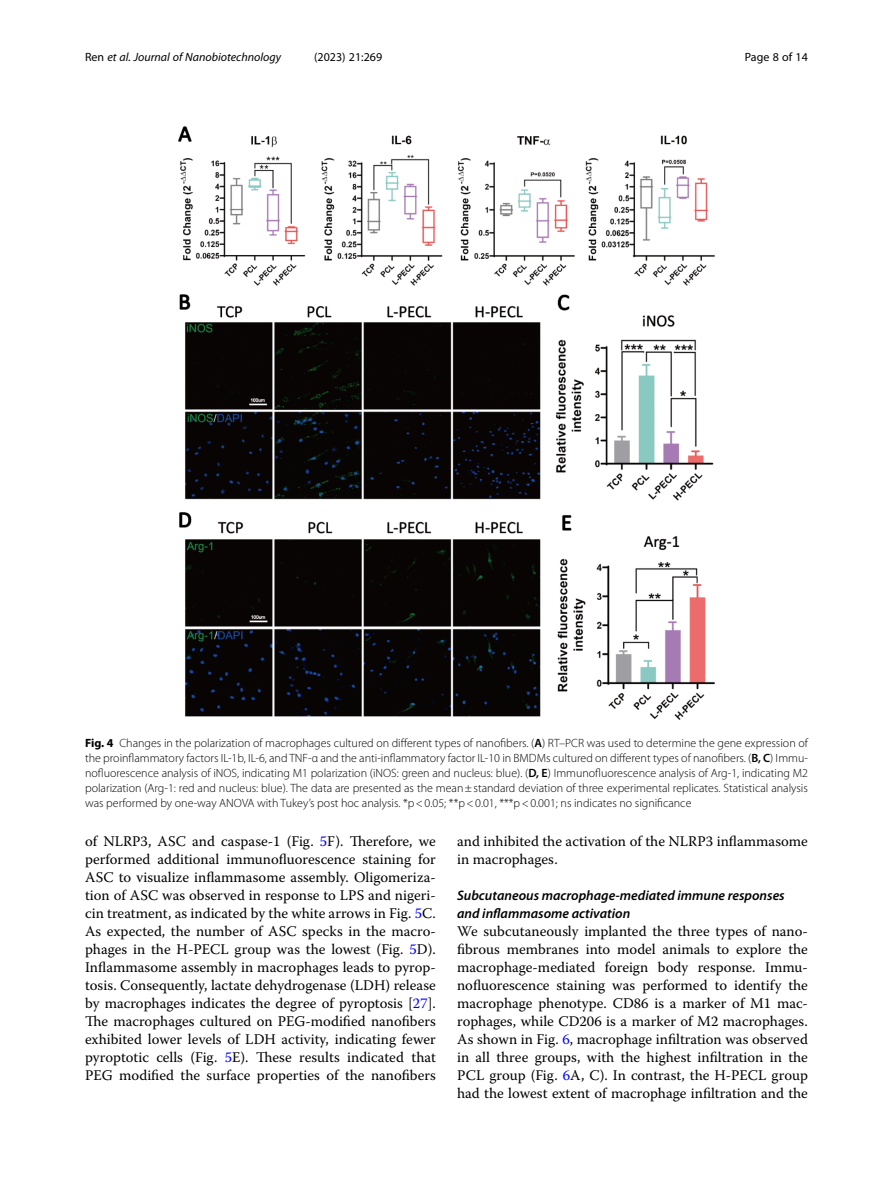
<style>
.page{position:relative;width:893px;height:1191px;background:#fff}
.page>*{position:absolute;margin:0;border:0;box-sizing:border-box;transform-origin:0 0}
.Body_Text_Indent{font:14.7px/18px "Warnock Pro";color:#000;text-align:justify}
.Body_Text{font:14.7px/18px "Warnock Pro";color:#000;text-align:justify}
.Head_2{font:italic 600 13.8px/18px "Myriad Pro";color:#000}
.Figure_Caption{font:300 12px/15px "Myriad Pro";color:#000;text-align:justify}
.t1{font:italic 12px "Myriad Pro";color:#000}
.t2{font:12px "Myriad Pro";color:#000}
.s1{font-style:normal}
.s2{font-weight:700}
.s3{font-weight:600}
.s4{color:#00f}
</style>
<div class="page">
<img style="left:178px;top:126px;width:536px;height:593px">
<p class="t1" style="left:85px;top:50px;width:198px"><span class="s1">Ren</span> et al. Journal of Nanobiotechnology</p>
<p class="t2" style="left:314px;top:50px;width:70px">(2023) 21:269</p>
<p class="t2" style="left:745px;top:50px;width:65px">Page 8 of 14</p>
<p class="Figure_Caption" style="left:85px;top:735px;width:724px"><span class="s2">Fig. 4</span> Changes in the polarization of macrophages cultured on different types of nanofibers. (<span class="s3">A</span>) RT–PCR was used to determine the gene expression of the proinflammatory factors IL-1b, IL-6, and TNF-α and the anti-inflammatory factor IL-10 in BMDMs cultured on different types of nanofibers. (<span class="s3">B, C</span>) Immu&shy;nofluorescence analysis of iNOS, indicating M1 polarization (iNOS: green and nucleus: blue). (<span class="s3">D, E</span>) Immunofluorescence analysis of Arg-1, indicating M2 polarization (Arg-1: red and nucleus: blue). The data are presented as the mean±standard deviation of three experimental replicates. Statistical analysis was performed by one-way ANOVA with Tukey’s post hoc analysis. *p&lt;0.05; **p&lt;0.01, ***p&lt;0.001; ns indicates no significance</p>
<p class="Body_Text_Indent" style="left:85px;top:832px;width:352px">of NLRP3, ASC and caspase-1 (Fig. <span class="s4">5</span>F). Therefore, we performed additional immunofluorescence staining for ASC to visualize inflammasome assembly. Oligomeriza&shy;tion of ASC was observed in response to LPS and nigeri&shy;cin treatment, as indicated by the white arrows in Fig. <span class="s4">5</span>C.<br>As expected, the number of ASC specks in the macro&shy;phages in the H-PECL group was the lowest (Fig. <span class="s4">5</span>D).<br>Inflammasome assembly in macrophages leads to pyrop&shy;tosis. Consequently, lactate dehydrogenase (LDH) release by macrophages indicates the degree of pyroptosis [<span class="s4">27</span>].<br>The macrophages cultured on PEG-modified nanofibers exhibited lower levels of LDH activity, indicating fewer pyroptotic cells (Fig. <span class="s4">5</span>E). These results indicated that PEG modified the surface properties of the nanofibers</p>
<p class="Body_Text_Indent" style="left:457px;top:832px;width:352px">and inhibited the activation of the NLRP3 inflammasome in macrophages.</p>
<p class="Head_2" style="left:457px;top:886px;width:329px">Subcutaneous macrophage-mediated immune responses and inflammasome activation</p>
<p class="Body_Text" style="left:457px;top:922px;width:352px">We subcutaneously implanted the three types of nano&shy;fibrous membranes into model animals to explore the macrophage-mediated foreign body response. Immu&shy;nofluorescence staining was performed to identify the macrophage phenotype. CD86 is a marker of M1 mac&shy;rophages, while CD206 is a marker of M2 macrophages.<br>As shown in Fig. <span class="s4">6</span>, macrophage infiltration was observed in all three groups, with the highest infiltration in the PCL group (Fig. <span class="s4">6</span>A, C). In contrast, the H-PECL group had the lowest extent of macrophage infiltration and the</p>
</div>
